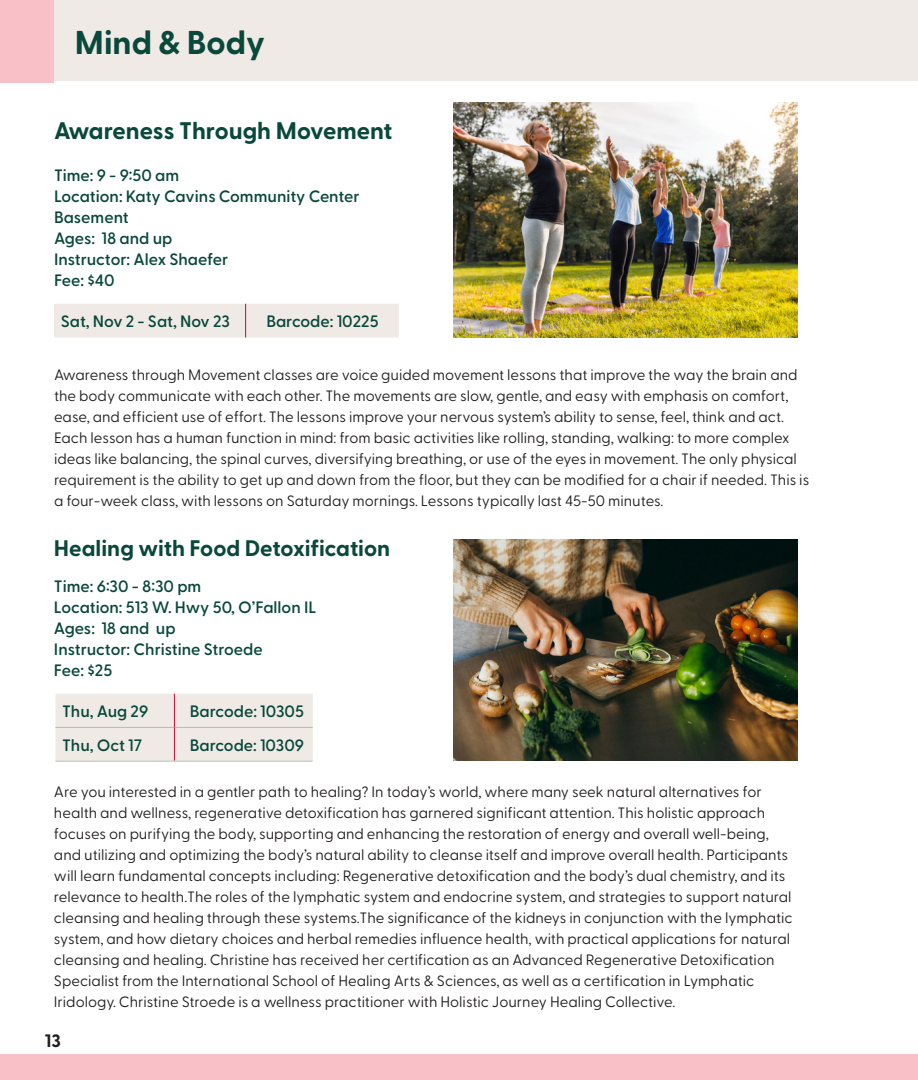
<style>
.page{position:relative;width:918px;height:1080px;background:#fff}
.page>*{position:absolute;margin:0;border:0;box-sizing:border-box;transform-origin:0 0}
.Chapter_Title_-_Align_Center{font:700 33px "Greycliff CF";color:#09483b}
.Paragraph_Style_1{font:700 24px "Greycliff CF";color:#09483b}
.Paragraph_Style_1-2{font:700 22.5px "Greycliff CF";color:#09483b}
.t1{font:700 18px "Greycliff CF";color:#231f20}
.Paragraph_Style_1-3{font:600 16.5px/21px "Greycliff CF";color:#09483b}
.Paragraph_Style_1-4{font:15px/21px "Greycliff CF";color:#231f20}
</style>
<div class="page">
<div style="left:0;top:0;width:918px;height:81px;background:#efeae5"></div>
<img style="left:453px;top:103px;width:345px;height:235px">
<img style="left:453px;top:540px;width:345px;height:221px">
<div style="left:0;top:1054px;width:918px;height:26px;background:#f9c0c7"></div>
<div style="left:54px;top:304px;width:345px;height:34px;background:#efeae5"></div>
<hr style="left:245px;top:304px;width:1px;height:34px;background:#c4244a">
<div style="left:55px;top:694px;width:258px;height:67px;background:#efeae5"></div>
<hr style="left:55px;top:727px;width:119px;height:1px;background:#c4bdb6">
<hr style="left:175px;top:727px;width:138px;height:1px;background:#c4bdb6">
<hr style="left:174px;top:694px;width:1px;height:33px;background:#c4244a">
<hr style="left:174px;top:727px;width:1px;height:34px;background:#c4244a">
<hr style="left:55px;top:761px;width:119px;height:1px;background:#c4bdb6">
<hr style="left:174px;top:761px;width:139px;height:1px;background:#c4bdb6">
<div style="left:0;top:0;width:54px;height:82px;background:#f9c0c7"></div>
<p class="Chapter_Title_-_Align_Center" style="left:75px;top:17px;width:192px">Mind &amp; Body</p>
<p class="Paragraph_Style_1" style="left:54px;top:113px;width:340px">Awareness Through Movement</p>
<p class="Paragraph_Style_1-3" style="left:54px;top:163px;width:127px">Time: 9 - 9:50 am</p>
<p class="Paragraph_Style_1-3" style="left:54px;top:184px;width:307px">Location: Katy Cavins Community Center<br>Basement</p>
<p class="Paragraph_Style_1-3" style="left:54px;top:226px;width:120px">Ages: 18 and up</p>
<p class="Paragraph_Style_1-3" style="left:54px;top:247px;width:176px">Instructor: Alex Shaefer</p>
<p class="Paragraph_Style_1-3" style="left:54px;top:268px;width:62px">Fee: $40</p>
<p class="Paragraph_Style_1-3" style="left:61px;top:310px;width:171px">Sat, Nov 2 - Sat, Nov 23</p>
<p class="Paragraph_Style_1-3" style="left:266px;top:310px;width:114px">Barcode: 10225</p>
<p class="Paragraph_Style_1-4" style="left:54px;top:363px;width:757px">Awareness through Movement classes are voice guided movement lessons that improve the way the brain and the body communicate with each other. The movements are slow, gentle, and easy with emphasis on comfort, ease, and efficient use of effort. The lessons improve your nervous system’s ability to sense, feel, think and act.<br>Each lesson has a human function in mind: from basic activities like rolling, standing, walking: to more complex ideas like balancing, the spinal curves, diversifying breathing, or use of the eyes in movement. The only physical requirement is the ability to get up and down from the floor, but they can be modified for a chair if needed. This is a four-week class, with lessons on Saturday mornings. Lessons typically last 45-50 minutes.</p>
<p class="Paragraph_Style_1-2" style="left:54px;top:531px;width:338px">Healing with Food Detoxification</p>
<p class="Paragraph_Style_1-3" style="left:54px;top:575px;width:149px">Time: 6:30 - 8:30 pm</p>
<p class="Paragraph_Style_1-3" style="left:54px;top:596px;width:264px">Location: 513 W. Hwy 50, O’Fallon IL</p>
<p class="Paragraph_Style_1-3" style="left:54px;top:617px;width:123px">Ages: 18 and up</p>
<p class="Paragraph_Style_1-3" style="left:54px;top:638px;width:210px">Instructor: Christine Stroede</p>
<p class="Paragraph_Style_1-3" style="left:54px;top:659px;width:60px">Fee: $25</p>
<p class="Paragraph_Style_1-3" style="left:62px;top:700px;width:88px">Thu, Aug 29</p>
<p class="Paragraph_Style_1-3" style="left:190px;top:700px;width:116px">Barcode: 10305</p>
<p class="Paragraph_Style_1-3" style="left:62px;top:734px;width:81px">Thu, Oct 17</p>
<p class="Paragraph_Style_1-3" style="left:190px;top:734px;width:116px">Barcode: 10309</p>
<p class="Paragraph_Style_1-4" style="left:54px;top:780px;width:740px">Are you interested in a gentler path to healing? In today’s world, where many seek natural alternatives for health and wellness, regenerative detoxification has garnered significant attention. This holistic approach focuses on purifying the body, supporting and enhancing the restoration of energy and overall well-being, and utilizing and optimizing the body’s natural ability to cleanse itself and improve overall health. Participants will learn fundamental concepts including: Regenerative detoxification and the body’s dual chemistry, and its relevance to health.The roles of the lymphatic system and endocrine system, and strategies to support natural cleansing and healing through these systems.The significance of the kidneys in conjunction with the lymphatic system, and how dietary choices and herbal remedies influence health, with practical applications for natural cleansing and healing. Christine has received her certification as an Advanced Regenerative Detoxification Specialist from the International School of Healing Arts &amp; Sciences, as well as a certification in Lymphatic Iridology. Christine Stroede is a wellness practitioner with Holistic Journey Healing Collective.</p>
<p class="t1" style="left:45px;top:1027px;width:17px">13</p>
</div>
